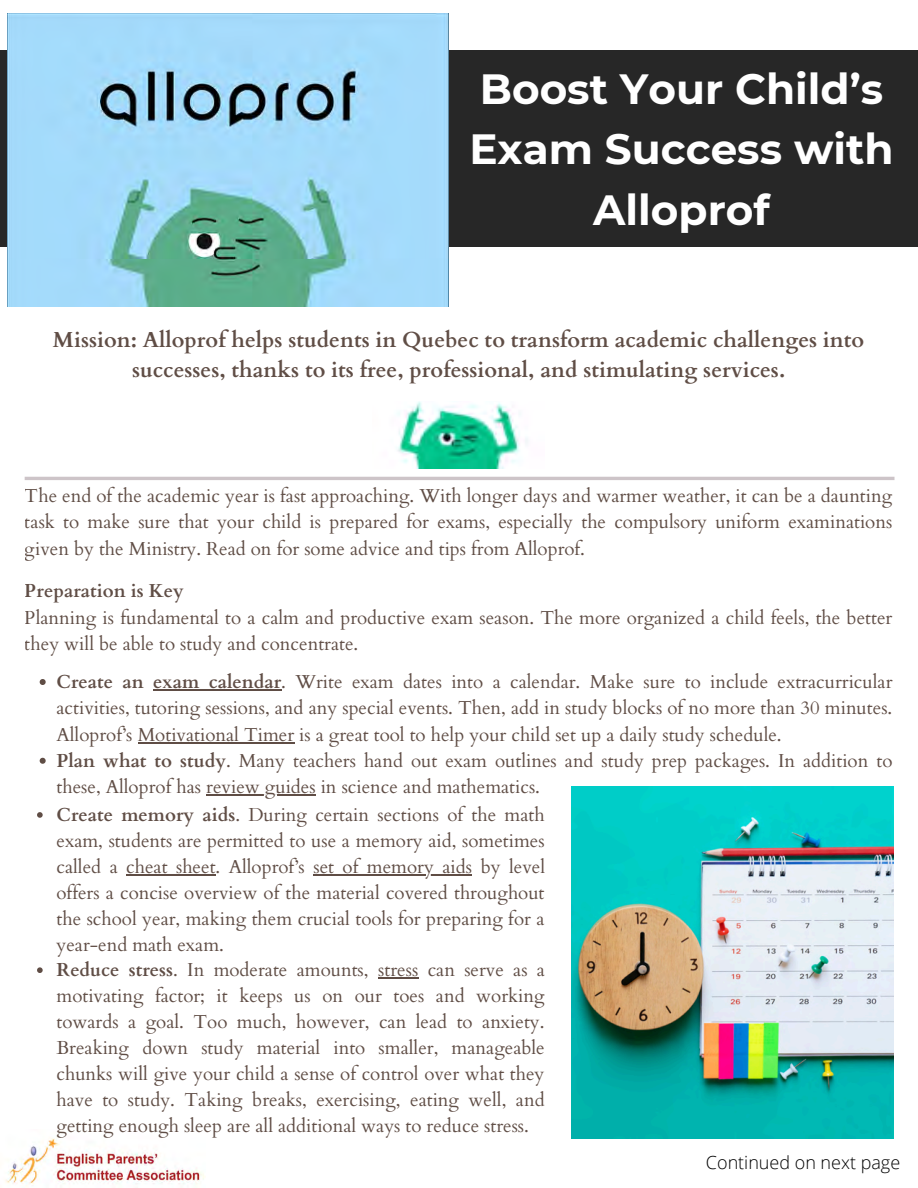
<style>
.page{position:relative;width:918px;height:1188px;background:#fff}
.page>*{position:absolute;margin:0;border:0;box-sizing:border-box;transform-origin:0 0}
.t1{font:700 42.15px/60.8px "Montserrat";color:#fff;text-align:center}
.t2{font:700 21.75px/30px "Cardo";color:#382117;text-align:center}
.t3{font:18.75px/26px "Cardo";color:#382117}
.t4{font:700 18.75px "Cardo";color:#382117}
.t5{font:300 18px "Open Sans";color:#000}
.s1{font-weight:700}
</style>
<div class="page">
<img style="left:5px;top:1138px;width:200px;height:49px">
<svg style="left:40px;top:679px;width:6px;height:6px"></svg>
<hr style="left:153px;top:690px;width:128px;height:1px;background:#382117">
<hr style="left:138px;top:742px;width:156px;height:2px;background:#382117">
<svg style="left:40px;top:758px;width:6px;height:6px"></svg>
<hr style="left:206px;top:795px;width:110px;height:1px;background:#382117">
<img style="left:397px;top:401px;width:131px;height:68px">
<hr style="left:25px;top:477px;width:870px;height:3px;background:#cdc4c8">
<div style="left:0;top:51px;width:918px;height:196px;background:#272727"></div>
<img style="left:7px;top:14px;width:441px;height:292px">
<img style="left:571px;top:787px;width:322px;height:352px">
<svg style="left:37px;top:812px;width:6px;height:6px"></svg>
<hr style="left:126px;top:874px;width:90px;height:1px;background:#382117">
<hr style="left:313px;top:874px;width:159px;height:1px;background:#382117">
<svg style="left:37px;top:967px;width:6px;height:6px"></svg>
<hr style="left:378px;top:978px;width:40px;height:1px;background:#382117">
<h1 class="t1" style="left:469px;top:58px;width:426px">Boost Your Child’s<br>Exam Success with<br>Alloprof</h1>
<p class="t2" style="left:53px;top:325px;width:813px">Mission: Alloprof helps students in Quebec to transform academic challenges into successes, thanks to its free, professional, and stimulating services.</p>
<p class="t3" style="left:25px;top:483px;width:869px;text-align:justify">The end of the academic year is fast approaching. With longer days and warmer weather, it can be a daunting task to make sure that your child is prepared for exams, especially the compulsory uniform examinations given by the Ministry. Read on for some advice and tips from Alloprof.</p>
<p class="t4" style="left:25px;top:579px;width:161px">Preparation is Key</p>
<p class="t3" style="left:25px;top:605px;width:869px">Planning is fundamental to a calm and productive exam season. The more organized a child feels, the better they will be able to study and concentrate.</p>
<p class="t3" style="left:57px;top:669px;width:837px"><span class="s1">Create an exam calendar</span>. Write exam dates into a calendar. Make sure to include extracurricular activities, tutoring sessions, and any special events. Then, add in study blocks of no more than 30 minutes.<br>Alloprof’s Motivational Timer is a great tool to help your child set up a daily study schedule.<br><span class="s1">Plan what to study</span>. Many teachers hand out exam outlines and study prep packages. In addition to these, Alloprof has review guides in science and mathematics.</p>
<p class="t3" style="left:57px;top:802px;width:490px"><span class="s1">Create memory aids</span>. During certain sections of the math exam, students are permitted to use a memory aid, sometimes called a cheat sheet. Alloprof’s set of memory aids by level offers a concise overview of the material covered throughout the school year, making them crucial tools for preparing for a year-end math exam.<br><span class="s1">Reduce stress</span>. In moderate amounts, stress can serve as a motivating factor; it keeps us on our toes and working towards a goal. Too much, however, can lead to anxiety.<br>Breaking down study material into smaller, manageable chunks will give your child a sense of control over what they have to study. Taking breaks, exercising, eating well, and getting enough sleep are all additional ways to reduce stress.</p>
<p class="t5" style="left:706px;top:1150px;width:196px">Continued on next page</p>
</div>
